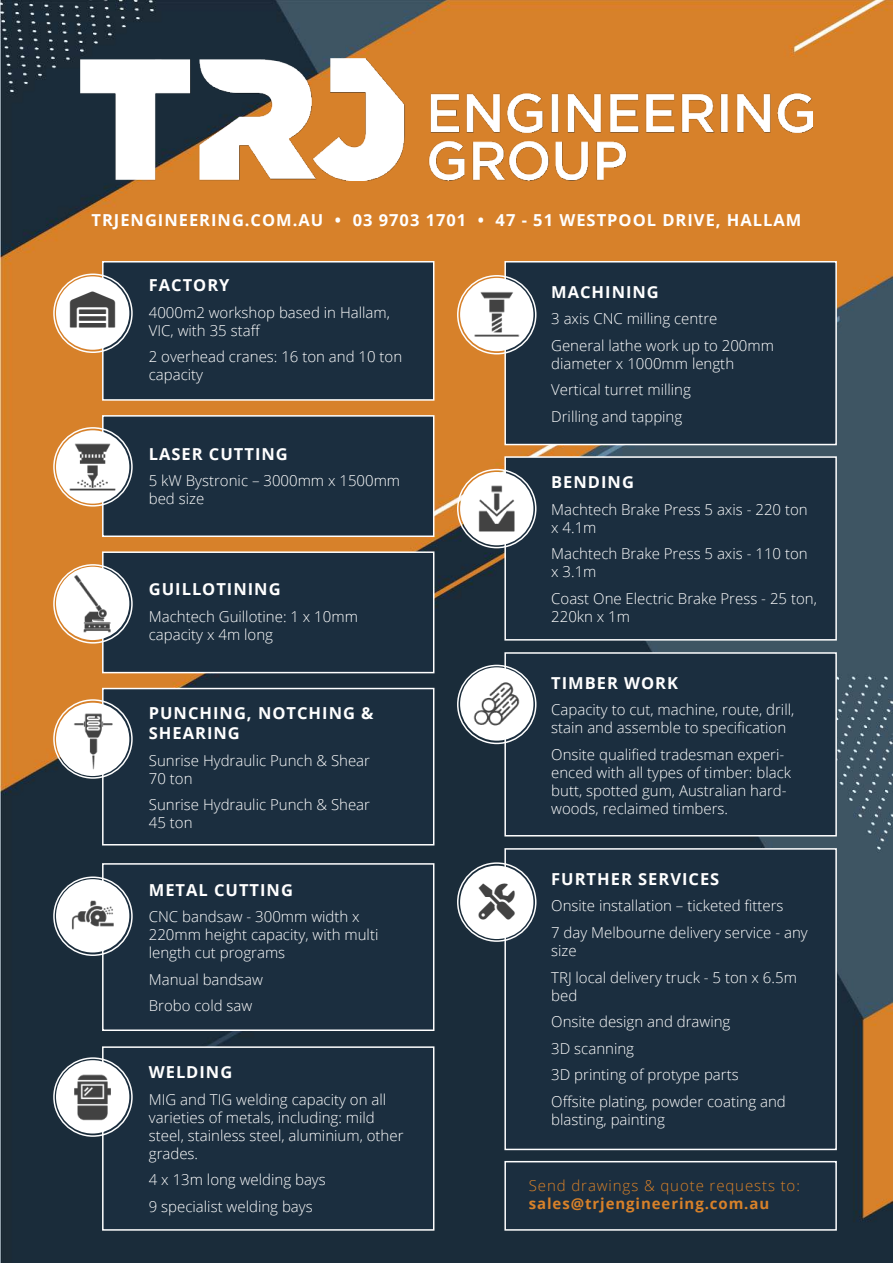
<style>
.page{position:relative;width:893px;height:1263px;background:#fff}
.page>*{position:absolute;margin:0;border:0;box-sizing:border-box;transform-origin:0 0}
.t1{font:36px "Font Awesome 5 Free Solid";color:#424242}
.t2{font:700 16.5px/19.8px "Open Sans";letter-spacing:.06em;color:#fff}
.t3{font:300 15px/18px "Open Sans";color:#fff}
.t4{font:300 15px "Open Sans";letter-spacing:.06em;color:#d88129}
.t5{font:700 15px "Open Sans";letter-spacing:.06em;color:#d88129}
</style>
<div class="page">
<img style="left:0;top:0;width:893px;height:1263px">
<div style="left:102px;top:261px;width:332px;height:140px;background:#1b2e3f;border:2px solid #fff"></div>
<div style="left:102px;top:551px;width:332px;height:122px;background:#1b2e3f;border:2px solid #fff"></div>
<div style="left:102px;top:415px;width:332px;height:122px;background:#1b2e3f;border:2px solid #fff"></div>
<div style="left:102px;top:688px;width:332px;height:157px;background:#1b2e3f;border:2px solid #fff"></div>
<div style="left:102px;top:863px;width:332px;height:168px;background:#1b2e3f;border:2px solid #fff"></div>
<div style="left:102px;top:1046px;width:332px;height:185px;background:#1b2e3f;border:2px solid #fff"></div>
<div style="left:504px;top:261px;width:333px;height:184px;background:#1b2e3f;border:2px solid #fff"></div>
<div style="left:504px;top:456px;width:333px;height:185px;background:#1b2e3f;border:2px solid #fff"></div>
<div style="left:504px;top:652px;width:333px;height:184px;background:#1b2e3f;border:2px solid #fff"></div>
<div style="left:504px;top:848px;width:333px;height:302px;background:#1b2e3f;border:2px solid #fff"></div>
<div style="left:504px;top:1161px;width:333px;height:70px;background:#1b2e3f;border:2px solid #fff"></div>
<div style="left:56px;top:276px;width:73px;height:74px;background:#fff;border-radius:50%"></div>
<div style="left:56px;top:430px;width:73px;height:74px;background:#fff;border-radius:50%"></div>
<div style="left:56px;top:567px;width:73px;height:73px;background:#fff;border-radius:50%"></div>
<div style="left:56px;top:703px;width:73px;height:73px;background:#fff;border-radius:50%"></div>
<div style="left:56px;top:879px;width:73px;height:73px;background:#fff;border-radius:50%"></div>
<div style="left:56px;top:1060px;width:73px;height:73px;background:#fff;border-radius:50%"></div>
<div style="left:460px;top:278px;width:73px;height:73px;background:#fff;border-radius:50%"></div>
<div style="left:457px;top:275px;width:79px;height:79px;border:2px solid #fff;border-radius:50%"></div>
<div style="left:53px;top:273px;width:80px;height:80px;border:2px solid #fff;border-radius:50%"></div>
<div style="left:53px;top:427px;width:80px;height:80px;border:2px solid #fff;border-radius:50%"></div>
<div style="left:53px;top:564px;width:80px;height:80px;border:2px solid #fff;border-radius:50%"></div>
<div style="left:53px;top:699px;width:80px;height:80px;border:2px solid #fff;border-radius:50%"></div>
<div style="left:53px;top:876px;width:80px;height:80px;border:2px solid #fff;border-radius:50%"></div>
<div style="left:53px;top:1057px;width:80px;height:80px;border:2px solid #fff;border-radius:50%"></div>
<div style="left:457px;top:469px;width:79px;height:79px;border:2px solid #fff;border-radius:50%"></div>
<div style="left:457px;top:665px;width:79px;height:79px;border:2px solid #fff;border-radius:50%"></div>
<div style="left:457px;top:862px;width:79px;height:80px;border:2px solid #fff;border-radius:50%"></div>
<div style="left:460px;top:472px;width:73px;height:73px;background:#fff;border-radius:50%"></div>
<div style="left:460px;top:667px;width:73px;height:74px;background:#fff;border-radius:50%"></div>
<div style="left:460px;top:866px;width:73px;height:73px;background:#fff;border-radius:50%"></div>
<img style="left:70px;top:444px;width:46px;height:46px">
<img style="left:63px;top:573px;width:60px;height:59px">
<img style="left:63px;top:710px;width:60px;height:60px">
<img style="left:71px;top:900px;width:43px;height:30px">
<img style="left:74px;top:1074px;width:37px;height:46px">
<img style="left:474px;top:292px;width:46px;height:45px">
<img style="left:478px;top:485px;width:37px;height:47px">
<img style="left:474px;top:682px;width:46px;height:44px">
<img style="left:80px;top:59px;width:733px;height:122px">
<p class="t2" style="left:92px;top:211px;width:711px">TRJENGINEERING.COM.AU • 03 9703 1701 • 47 - 51 WESTPOOL DRIVE, HALLAM</p>
<h1 class="t1" style="left:70px;top:291px;width:46px">□◆▲</h1>
<p class="t2" style="left:149px;top:277px;width:82px">FACTORY</p>
<p class="t3" style="left:149px;top:305px;width:243px">4000m2 workshop based in Hallam,<br>VIC, with 35 staff</p>
<p class="t3" style="left:149px;top:349px;width:255px">2 overhead cranes: 16 ton and 10 ton capacity</p>
<p class="t2" style="left:149px;top:445px;width:141px">LASER CUTTING</p>
<p class="t3" style="left:149px;top:473px;width:253px">5 kW Bystronic – 3000mm x 1500mm bed size</p>
<p class="t2" style="left:149px;top:581px;width:133px">GUILLOTINING</p>
<p class="t3" style="left:149px;top:609px;width:211px">Machtech Guillotine: 1 x 10mm capacity x 4m long</p>
<p class="t2" style="left:149px;top:705px;width:226px">PUNCHING, NOTCHING &amp;<br>SHEARING</p>
<p class="t3" style="left:149px;top:753px;width:223px">Sunrise Hydraulic Punch &amp; Shear<br>70 ton</p>
<p class="t3" style="left:149px;top:797px;width:223px">Sunrise Hydraulic Punch &amp; Shear<br>45 ton</p>
<p class="t2" style="left:149px;top:881px;width:146px">METAL CUTTING</p>
<p class="t3" style="left:149px;top:909px;width:231px">CNC bandsaw - 300mm width x<br>220mm height capacity, with multi length cut programs</p>
<p class="t3" style="left:149px;top:967px;width:116px;line-height:26.5px">Manual bandsaw<br>Brobo cold saw</p>
<p class="t2" style="left:149px;top:1064px;width:85px">WELDING</p>
<p class="t3" style="left:149px;top:1092px;width:256px">MIG and TIG welding capacity on all varieties of metals, including: mild steel, stainless steel, aluminium, other grades.</p>
<p class="t3" style="left:149px;top:1168px;width:179px;line-height:26.5px">4 x 13m long welding bays<br>9 specialist welding bays</p>
<p class="t2" style="left:551px;top:284px;width:109px">MACHINING</p>
<p class="t3" style="left:551px;top:307px;width:224px;line-height:26.5px">3 axis CNC milling centre<br>General lathe work up to 200mm</p>
<p class="t3" style="left:551px;top:352px;width:184px;line-height:26.5px">diameter x 1000mm length<br>Vertical turret milling<br>Drilling and tapping</p>
<p class="t2" style="left:551px;top:474px;width:84px">BENDING</p>
<p class="t3" style="left:551px;top:502px;width:258px">Machtech Brake Press 5 axis - 220 ton x 4.1m</p>
<p class="t3" style="left:551px;top:546px;width:258px">Machtech Brake Press 5 axis - 110 ton x 3.1m</p>
<p class="t3" style="left:551px;top:591px;width:267px">Coast One Electric Brake Press - 25 ton,<br>220kn x 1m</p>
<p class="t2" style="left:551px;top:674px;width:128px">TIMBER WORK</p>
<p class="t3" style="left:551px;top:702px;width:245px">Capacity to cut, machine, route, drill, stain and assemble to specification</p>
<p class="t3" style="left:551px;top:745px;width:241px">Onsite qualified tradesman experi&shy;enced with all types of timber: black butt, spotted gum, Australian hard&shy;woods, reclaimed timbers.</p>
<h1 class="t1" style="left:479px;top:883px;width:38px">▼□□●▲</h1>
<p class="t2" style="left:551px;top:871px;width:170px">FURTHER SERVICES</p>
<p class="t3" style="left:551px;top:892px;width:258px;line-height:26.5px">Onsite installation – ticketed fitters<br>7 day Melbourne delivery service - any</p>
<p class="t3" style="left:551px;top:939px;width:247px;line-height:26.5px">size<br>TRJ local delivery truck - 5 ton x 6.5m</p>
<p class="t3" style="left:551px;top:983px;width:236px;line-height:26.5px">bed<br>Onsite design and drawing<br>3D scanning<br>3D printing of protype parts<br>Offsite plating, powder coating and</p>
<p class="t3" style="left:551px;top:1111px;width:115px">blasting, painting</p>
<p class="t4" style="left:529px;top:1179px;width:273px">Send drawings &amp; quote requests to:</p>
<p class="t5" style="left:529px;top:1197px;width:242px">sales@trjengineering.com.au</p>
</div>
